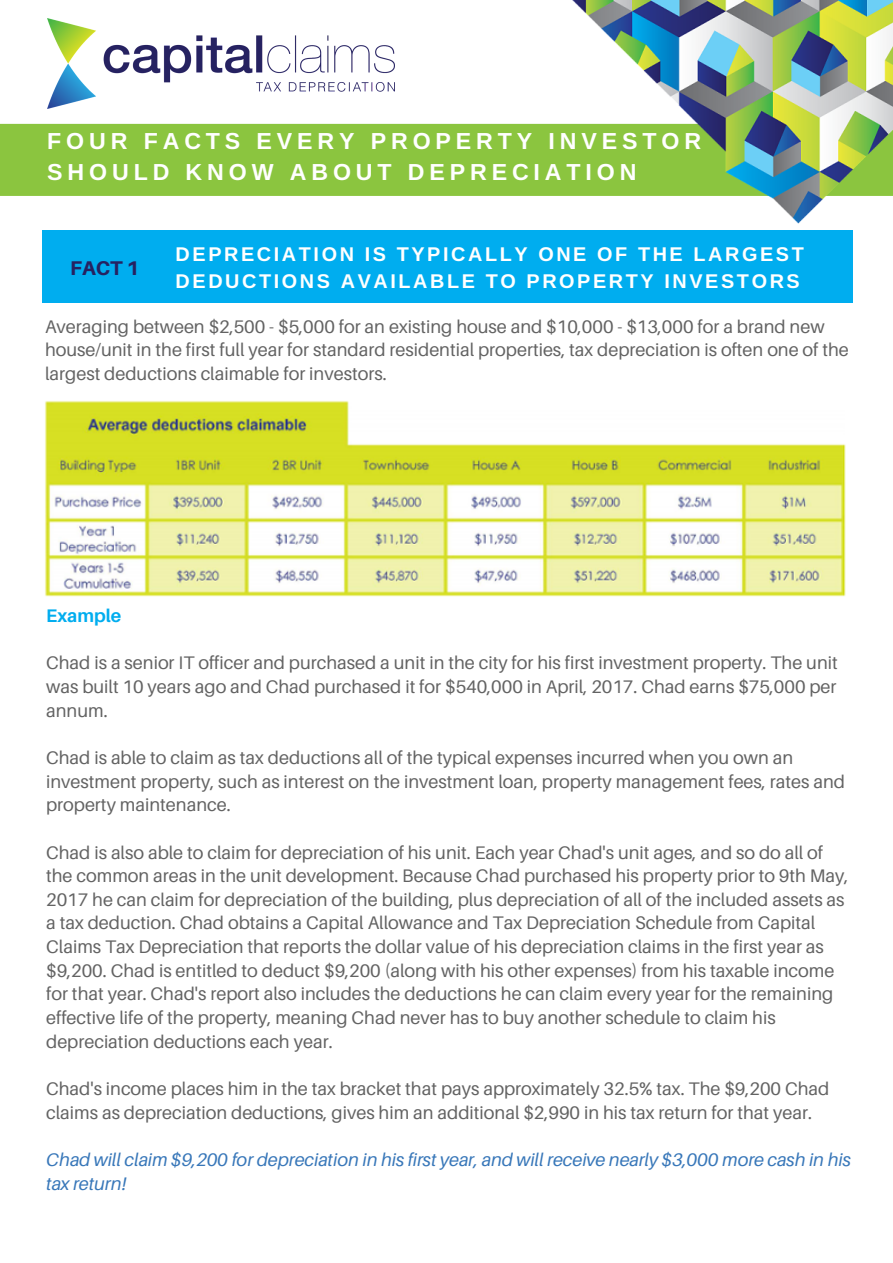
<style>
.page{position:relative;width:893px;height:1263px;background:#fff}
.page>*{position:absolute;margin:0;border:0;box-sizing:border-box;transform-origin:0 0}
.t1{font:700 23.25px/31.5px "Arimo";letter-spacing:.21em;color:#fff}
.t2{font:700 19.8px/27px "Arimo";letter-spacing:.13em;color:#fff}
.t3{font:800 19.8px "Aileron";color:#262261}
.t4{font:18.15px/23.7px "Aileron";color:#636363}
.t5{font:italic 18.15px/23.7px "Aileron";color:#3877b9}
.t6{font:700 18.15px "Aileron";color:#00adef}
</style>
<div class="page">
<div style="left:0;top:124px;width:893px;height:72px;background:#8bc53f"></div>
<img style="left:555px;top:0;width:338px;height:232px">
<div style="left:42px;top:231px;width:810px;height:72px;background:#00adef"></div>
<img style="left:47px;top:18px;width:347px;height:90px">
<img style="left:45px;top:401px;width:801px;height:196px">
<p class="t1" style="left:47px;top:125px;width:655px">FOUR FACTS EVERY PROPERTY INVESTOR<br>SHOULD KNOW ABOUT DEPRECIATION</p>
<p class="t2" style="left:176px;top:241px;width:630px">DEPRECIATION IS TYPICALLY ONE OF THE LARGEST<br>DEDUCTIONS AVAILABLE TO PROPERTY INVESTORS</p>
<p class="t4" style="left:45px;top:314px;width:805px">Averaging between $2,500 - $5,000 for an existing house and $10,000 - $13,000 for a brand new house/unit in the first full year for standard residential properties, tax depreciation is often one of the largest deductions claimable for investors.</p>
<p class="t3" style="left:70px;top:256px;width:70px">FACT 1</p>
<p class="t6" style="left:46px;top:604px;width:77px">Example</p>
<p class="t4" style="left:46px;top:651px;width:793px;text-align:justify">Chad is a senior IT officer and purchased a unit in the city for his first investment property. The unit was built 10 years ago and Chad purchased it for $540,000 in April, 2017. Chad earns $75,000 per annum.</p>
<p class="t4" style="left:46px;top:745px;width:800px">Chad is able to claim as tax deductions all of the typical expenses incurred when you own an investment property, such as interest on the investment loan, property management fees, rates and property maintenance.</p>
<p class="t4" style="left:46px;top:840px;width:804px">Chad is also able to claim for depreciation of his unit. Each year Chad's unit ages, and so do all of the common areas in the unit development. Because Chad purchased his property prior to 9th May, 2017 he can claim for depreciation of the building, plus depreciation of all of the included assets as a tax deduction. Chad obtains a Capital Allowance and Tax Depreciation Schedule from Capital Claims Tax Depreciation that reports the dollar value of his depreciation claims in the first year as $9,200. Chad is entitled to deduct $9,200 (along with his other expenses) from his taxable income for that year. Chad's report also includes the deductions he can claim every year for the remaining effective life of the property, meaning Chad never has to buy another schedule to claim his depreciation deductions each year.</p>
<p class="t4" style="left:46px;top:1076px;width:785px">Chad's income places him in the tax bracket that pays approximately 32.5% tax. The $9,200 Chad claims as depreciation deductions, gives him an additional $2,990 in his tax return for that year.</p>
<p class="t5" style="left:46px;top:1147px;width:806px">Chad will claim $9,200 for depreciation in his first year, and will receive nearly $3,000 more cash in his tax return!</p>
</div>
